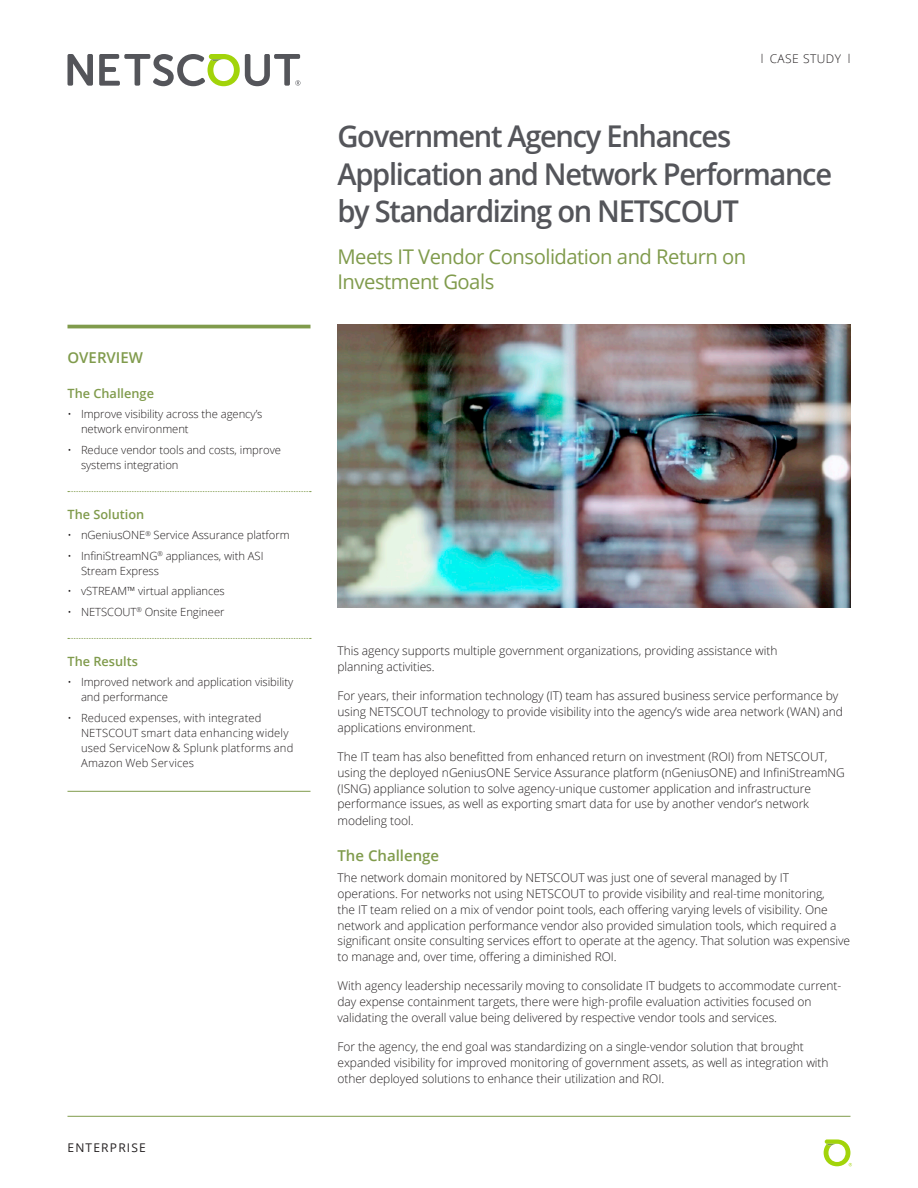
<style>
.page{position:relative;width:918px;height:1188px;background:#fff}
.page>*{position:absolute;margin:0;border:0;box-sizing:border-box;transform-origin:0 0}
.Document_Title{font:600 30px/37.5px "Open Sans";letter-spacing:-.045em;color:#54555a}
.Subtitle{font:20.25px/25.5px "Open Sans";letter-spacing:-.025em;color:#809b4c}
.Level_1_-_Heading{font:600 15px "Open Sans";color:#809b4c}
.Level_1_-_Section_He{font:600 15px "Open Sans";color:#809b4c}
.Level_2_-_Heading{font:600 12.75px "Open Sans";color:#809b4c}
.Body{font:300 12px/15.8px "Open Sans";letter-spacing:-.005em;color:#231f20}
.Body-2{font:300 12px "Open Sans";letter-spacing:.04em;color:#231f20}
.t1{font:12px "Open Sans";letter-spacing:.1em;color:#231f20}
.t2{font:300 11.25px/15px "Open Sans";letter-spacing:-.005em;color:#231f20}
.t3{font:300 11.25px/15px "Open Sans";letter-spacing:.015em;color:#231f20}
</style>
<div class="page">
<svg style="left:68px;top:54px;width:25px;height:32px"></svg>
<svg style="left:99px;top:54px;width:201px;height:32px"></svg>
<hr style="left:68px;top:1116px;width:782px;height:1px;background:#809b4c">
<svg style="left:824px;top:1139px;width:28px;height:27px"></svg>
<img style="left:338px;top:324px;width:512px;height:284px">
<hr style="left:68px;top:325px;width:242px;height:3px;background:#809b4c">
<svg style="left:68px;top:491px;width:243px;height:1px"></svg>
<svg style="left:68px;top:638px;width:243px;height:1px"></svg>
<hr style="left:68px;top:791px;width:242px;height:1px;background:#809b4c">
<p class="Level_1_-_Section_He" style="left:68px;top:347px;width:77px">OVERVIEW</p>
<p class="Level_2_-_Heading" style="left:68px;top:385px;width:88px">The Challenge</p>
<p class="t2" style="left:81px;top:406px;width:183px;text-indent:-14px">• Improve visibility across the agency’s network environment</p>
<p class="t2" style="left:81px;top:442px;width:202px;text-indent:-14px">• Reduce vendor tools and costs, improve systems integration</p>
<p class="Level_2_-_Heading" style="left:68px;top:506px;width:78px">The Solution</p>
<p class="t2" style="left:68px;top:527px;width:224px">• nGeniusONE<sup>®</sup> Service Assurance platform</p>
<p class="t2" style="left:81px;top:548px;width:184px;text-indent:-14px">• InfiniStreamNG<sup>®</sup> appliances, with ASI<br>Stream Express</p>
<p class="t2" style="left:68px;top:583px;width:159px">• vSTREAM™ virtual appliances</p>
<p class="t2" style="left:68px;top:604px;width:158px">• NETSCOUT<sup>®</sup> Onsite Engineer</p>
<p class="Level_2_-_Heading" style="left:68px;top:652px;width:72px">The Results</p>
<p class="t2" style="left:81px;top:674px;width:214px;text-indent:-14px">• Improved network and application visibility and performance</p>
<p class="t3" style="left:81px;top:710px;width:214px;text-indent:-14px">• Reduced expenses, with integrated NETSCOUT smart data enhancing widely used ServiceNow &amp; Splunk platforms and Amazon Web Services</p>
<p class="t1" style="left:68px;top:1139px;width:80px">ENTERPRISE</p>
<p class="Body-2" style="left:761px;top:51px;width:91px">l CASE STUDY l</p>
<p class="Document_Title" style="left:338px;top:117px;width:496px">Government Agency Enhances<br>Application and Network Performance by Standardizing on NETSCOUT</p>
<p class="Subtitle" style="left:338px;top:243px;width:410px">Meets IT Vendor Consolidation and Return on<br>Investment Goals</p>
<p class="Body" style="left:338px;top:643px;width:441px">This agency supports multiple government organizations, providing assistance with planning activities.</p>
<p class="Body" style="left:338px;top:688px;width:507px">For years, their information technology (IT) team has assured business service performance by using NETSCOUT technology to provide visibility into the agency’s wide area network (WAN) and applications environment.</p>
<p class="Body" style="left:338px;top:749px;width:509px">The IT team has also benefitted from enhanced return on investment (ROI) from NETSCOUT, using the deployed nGeniusONE Service Assurance platform (nGeniusONE) and InfiniStreamNG (ISNG) appliance solution to solve agency-unique customer application and infrastructure performance issues, as well as exporting smart data for use by another vendor’s network modeling tool.</p>
<p class="Level_1_-_Heading" style="left:338px;top:845px;width:103px">The Challenge</p>
<p class="Body" style="left:338px;top:870px;width:514px">The network domain monitored by NETSCOUT was just one of several managed by IT operations. For networks not using NETSCOUT to provide visibility and real-time monitoring,<br>the IT team relied on a mix of vendor point tools, each offering varying levels of visibility. One network and application performance vendor also provided simulation tools, which required a significant onsite consulting services effort to operate at the agency. That solution was expensive to manage and, over time, offering a diminished ROI.</p>
<p class="Body" style="left:338px;top:978px;width:505px">With agency leadership necessarily moving to consolidate IT budgets to accommodate current&shy;day expense containment targets, there were high-profile evaluation activities focused on validating the overall value being delivered by respective vendor tools and services.</p>
<p class="Body" style="left:338px;top:1038px;width:493px;line-height:16.2px">For the agency, the end goal was standardizing on a single-vendor solution that brought expanded visibility for improved monitoring of government assets, as well as integration with other deployed solutions to enhance their utilization and ROI.</p>
</div>
